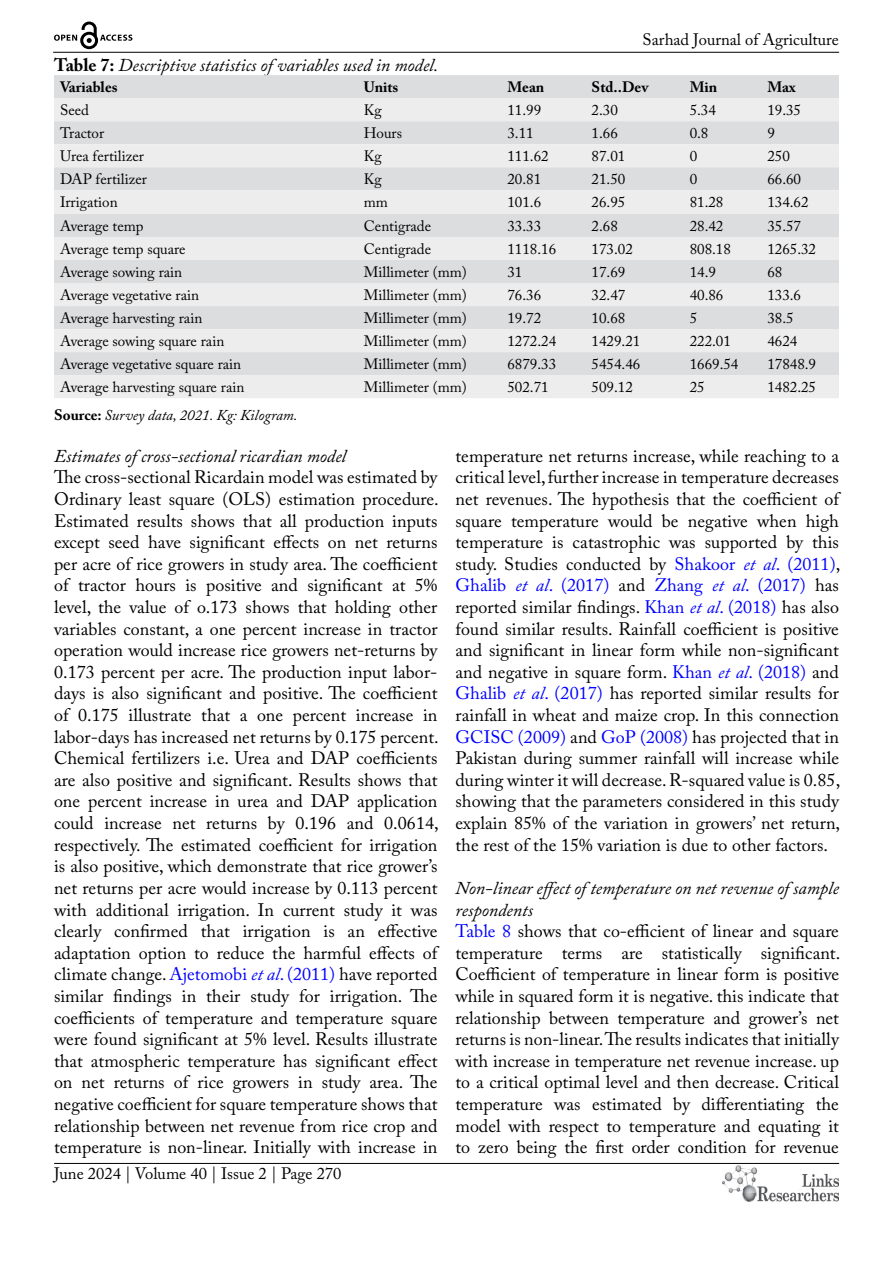
<style>
.page{position:relative;width:893px;height:1263px;background:#fff}
.page>*{position:absolute;margin:0;border:0;box-sizing:border-box;transform-origin:0 0}
.t1{font:18px/21.6px "Adobe Caslon Pro";color:#000;text-align:justify}
.t2{font:italic 18px "Adobe Caslon Pro";color:#000}
.t3{font:16.5px "Adobe Caslon Pro";color:#000}
.t4{font:15px "Adobe Caslon Pro";color:#000}
.t5{font:italic 15px "Adobe Caslon Pro";color:#000}
.t6{font:700 15px "Adobe Caslon Pro";color:#000}
.s1{font-weight:700;font-style:normal}
.s2{color:#00f}
.s3{font-style:italic;color:#00f}
.s4{font-style:italic}
</style>
<div class="page">
<hr style="left:53px;top:52px;width:786px;height:1px;background:#000">
<hr style="left:54px;top:1163px;width:785px;height:1px;background:#000">
<img style="left:722px;top:1166px;width:117px;height:36px">
<svg style="left:54px;top:22px;width:78px;height:27px"></svg>
<div style="left:54px;top:75px;width:785px;height:23px;background:#dcddde"></div>
<svg style="left:54px;top:98px;width:785px;height:300px;background:#e5e5e6"></svg>
<p class="t3" style="left:643px;top:30px;width:198px">Sarhad Journal of Agriculture</p>
<p class="t2" style="left:54px;top:54px;width:386px"><span class="s1">Table 7:</span> Descriptive statistics of variables used in model.</p>
<p class="t6" style="left:60px;top:78px;width:59px">Variables</p>
<p class="t6" style="left:364px;top:78px;width:36px">Units</p>
<p class="t6" style="left:507px;top:78px;width:38px">Mean</p>
<p class="t6" style="left:592px;top:78px;width:59px">Std..Dev</p>
<p class="t6" style="left:690px;top:78px;width:29px">Min</p>
<p class="t6" style="left:767px;top:78px;width:30px">Max</p>
<p class="t4" style="left:60px;top:101px;width:31px">Seed</p>
<p class="t4" style="left:364px;top:101px;width:19px">Kg</p>
<p class="t4" style="left:507px;top:101px;width:35px">11.99</p>
<p class="t4" style="left:592px;top:101px;width:28px">2.30</p>
<p class="t4" style="left:690px;top:101px;width:28px">5.34</p>
<p class="t4" style="left:767px;top:101px;width:35px">19.35</p>
<p class="t4" style="left:60px;top:124px;width:46px">Tractor</p>
<p class="t4" style="left:364px;top:124px;width:40px">Hours</p>
<p class="t4" style="left:507px;top:124px;width:28px">3.11</p>
<p class="t4" style="left:592px;top:124px;width:28px">1.66</p>
<p class="t4" style="left:690px;top:124px;width:20px">0.8</p>
<p class="t4" style="left:767px;top:124px;width:9px">9</p>
<p class="t4" style="left:60px;top:147px;width:85px">Urea fertilizer</p>
<p class="t4" style="left:364px;top:147px;width:19px">Kg</p>
<p class="t4" style="left:507px;top:147px;width:43px">111.62</p>
<p class="t4" style="left:592px;top:147px;width:35px">87.01</p>
<p class="t4" style="left:690px;top:147px;width:9px">0</p>
<p class="t4" style="left:767px;top:147px;width:24px">250</p>
<p class="t4" style="left:60px;top:170px;width:88px">DAP fertilizer</p>
<p class="t4" style="left:364px;top:170px;width:19px">Kg</p>
<p class="t4" style="left:507px;top:170px;width:35px">20.81</p>
<p class="t4" style="left:592px;top:170px;width:35px">21.50</p>
<p class="t4" style="left:690px;top:170px;width:9px">0</p>
<p class="t4" style="left:767px;top:170px;width:35px">66.60</p>
<p class="t4" style="left:60px;top:193px;width:59px">Irrigation</p>
<p class="t4" style="left:364px;top:193px;width:26px">mm</p>
<p class="t4" style="left:507px;top:193px;width:35px">101.6</p>
<p class="t4" style="left:592px;top:193px;width:35px">26.95</p>
<p class="t4" style="left:690px;top:193px;width:35px">81.28</p>
<p class="t4" style="left:767px;top:193px;width:43px">134.62</p>
<p class="t4" style="left:60px;top:217px;width:85px">Average temp</p>
<p class="t4" style="left:364px;top:217px;width:69px">Centigrade</p>
<p class="t4" style="left:507px;top:217px;width:35px">33.33</p>
<p class="t4" style="left:592px;top:217px;width:28px">2.68</p>
<p class="t4" style="left:690px;top:217px;width:35px">28.42</p>
<p class="t4" style="left:767px;top:217px;width:35px">35.57</p>
<p class="t4" style="left:60px;top:240px;width:127px">Average temp square</p>
<p class="t4" style="left:364px;top:240px;width:69px">Centigrade</p>
<p class="t4" style="left:507px;top:240px;width:50px">1118.16</p>
<p class="t4" style="left:592px;top:240px;width:43px">173.02</p>
<p class="t4" style="left:690px;top:240px;width:43px">808.18</p>
<p class="t4" style="left:767px;top:240px;width:50px">1265.32</p>
<p class="t4" style="left:60px;top:263px;width:124px">Average sowing rain</p>
<p class="t4" style="left:364px;top:263px;width:105px">Millimeter (mm)</p>
<p class="t4" style="left:507px;top:263px;width:16px">31</p>
<p class="t4" style="left:592px;top:263px;width:35px">17.69</p>
<p class="t4" style="left:690px;top:263px;width:28px">14.9</p>
<p class="t4" style="left:767px;top:263px;width:16px">68</p>
<p class="t4" style="left:60px;top:286px;width:141px">Average vegetative rain</p>
<p class="t4" style="left:364px;top:286px;width:105px">Millimeter (mm)</p>
<p class="t4" style="left:507px;top:286px;width:35px">76.36</p>
<p class="t4" style="left:592px;top:286px;width:35px">32.47</p>
<p class="t4" style="left:690px;top:286px;width:35px">40.86</p>
<p class="t4" style="left:767px;top:286px;width:35px">133.6</p>
<p class="t4" style="left:60px;top:309px;width:144px">Average harvesting rain</p>
<p class="t4" style="left:364px;top:309px;width:105px">Millimeter (mm)</p>
<p class="t4" style="left:507px;top:309px;width:35px">19.72</p>
<p class="t4" style="left:592px;top:309px;width:35px">10.68</p>
<p class="t4" style="left:690px;top:309px;width:9px">5</p>
<p class="t4" style="left:767px;top:309px;width:28px">38.5</p>
<p class="t4" style="left:60px;top:332px;width:166px">Average sowing square rain</p>
<p class="t4" style="left:364px;top:332px;width:105px">Millimeter (mm)</p>
<p class="t4" style="left:507px;top:332px;width:50px">1272.24</p>
<p class="t4" style="left:592px;top:332px;width:50px">1429.21</p>
<p class="t4" style="left:690px;top:332px;width:43px">222.01</p>
<p class="t4" style="left:767px;top:332px;width:31px">4624</p>
<p class="t4" style="left:60px;top:355px;width:183px">Average vegetative square rain</p>
<p class="t4" style="left:364px;top:355px;width:105px">Millimeter (mm)</p>
<p class="t4" style="left:507px;top:355px;width:50px">6879.33</p>
<p class="t4" style="left:592px;top:355px;width:50px">5454.46</p>
<p class="t4" style="left:690px;top:355px;width:50px">1669.54</p>
<p class="t4" style="left:767px;top:355px;width:50px">17848.9</p>
<p class="t4" style="left:60px;top:378px;width:186px">Average harvesting square rain</p>
<p class="t4" style="left:364px;top:378px;width:105px">Millimeter (mm)</p>
<p class="t4" style="left:507px;top:378px;width:43px">502.71</p>
<p class="t4" style="left:592px;top:378px;width:43px">509.12</p>
<p class="t4" style="left:690px;top:378px;width:16px">25</p>
<p class="t4" style="left:767px;top:378px;width:50px">1482.25</p>
<p class="t5" style="left:54px;top:406px;width:245px"><span class="s1">Source:</span> Survey data, 2021. Kg: Kilogram.</p>
<p class="t2" style="left:54px;top:445px;width:294px">Estimates of cross-sectional ricardian model</p>
<p class="t1" style="left:54px;top:466px;width:386px">The cross-sectional Ricardain model was estimated by Ordinary least square (OLS) estimation procedure.<br>Estimated results shows that all production inputs except seed have significant effects on net returns per acre of rice growers in study area. The coefficient of tractor hours is positive and significant at 5% level, the value of o.173 shows that holding other variables constant, a one percent increase in tractor operation would increase rice growers net-returns by 0.173 percent per acre. The production input labor&shy;days is also significant and positive. The coefficient of 0.175 illustrate that a one percent increase in labor-days has increased net returns by 0.175 percent.<br>Chemical fertilizers i.e. Urea and DAP coefficients are also positive and significant. Results shows that one percent increase in urea and DAP application could increase net returns by 0.196 and 0.0614, respectively. The estimated coefficient for irrigation is also positive, which demonstrate that rice grower’s net returns per acre would increase by 0.113 percent with additional irrigation. In current study it was clearly confirmed that irrigation is an effective adaptation option to reduce the harmful effects of climate change. <span class="s2">Ajetomobi</span> <span class="s3">et al</span><span class="s2">. (2011)</span> have reported similar findings in their study for irrigation. The coefficients of temperature and temperature square were found significant at 5% level. Results illustrate that atmospheric temperature has significant effect on net returns of rice growers in study area. The negative coefficient for square temperature shows that relationship between net revenue from rice crop and temperature is non-linear. Initially with increase in</p>
<p class="t1" style="left:455px;top:445px;width:386px">temperature net returns increase, while reaching to a critical level, further increase in temperature decreases net revenues. The hypothesis that the coefficient of square temperature would be negative when high temperature is catastrophic was supported by this study. Studies conducted by <span class="s2">Shakoor</span> <span class="s3">et al</span><span class="s2">. (2011)</span>, <span class="s2">Ghalib</span> <span class="s3">et al</span><span class="s2">. (2017)</span> and <span class="s2">Zhang</span> <span class="s3">et al</span><span class="s2">. (2017)</span> has reported similar findings. <span class="s2">Khan</span> <span class="s3">et al</span><span class="s2">. (2018)</span> has also found similar results. Rainfall coefficient is positive and significant in linear form while non-significant and negative in square form. <span class="s2">Khan</span> <span class="s3">et al</span><span class="s2">. (2018)</span> and <span class="s2">Ghalib</span> <span class="s3">et al</span><span class="s2">. (2017)</span> has reported similar results for rainfall in wheat and maize crop. In this connection <span class="s2">GCISC (2009)</span> and <span class="s2">GoP (2008)</span> has projected that in Pakistan during summer rainfall will increase while during winter it will decrease. R-squared value is 0.85, showing that the parameters considered in this study explain 85% of the variation in growers’ net return, the rest of the 15% variation is due to other factors.</p>
<p class="t1" style="left:455px;top:877px;width:386px;text-align:left"><span class="s4">Non-linear effect of temperature on net revenue of sample respondents<br></span><span class="s2">Table 8</span> shows that co-efficient of linear and square temperature terms are statistically significant.<br>Coefficient of temperature in linear form is positive while in squared form it is negative. this indicate that relationship between temperature and grower’s net returns is non-linear. The results indicates that initially with increase in temperature net revenue increase. up to a critical optimal level and then decrease. Critical temperature was estimated by differentiating the model with respect to temperature and equating it to zero being the first order condition for revenue</p>
<p class="t3" style="left:54px;top:1164px;width:289px">June 2024 | Volume 40 | Issue 2 | Page 270</p>
</div>
